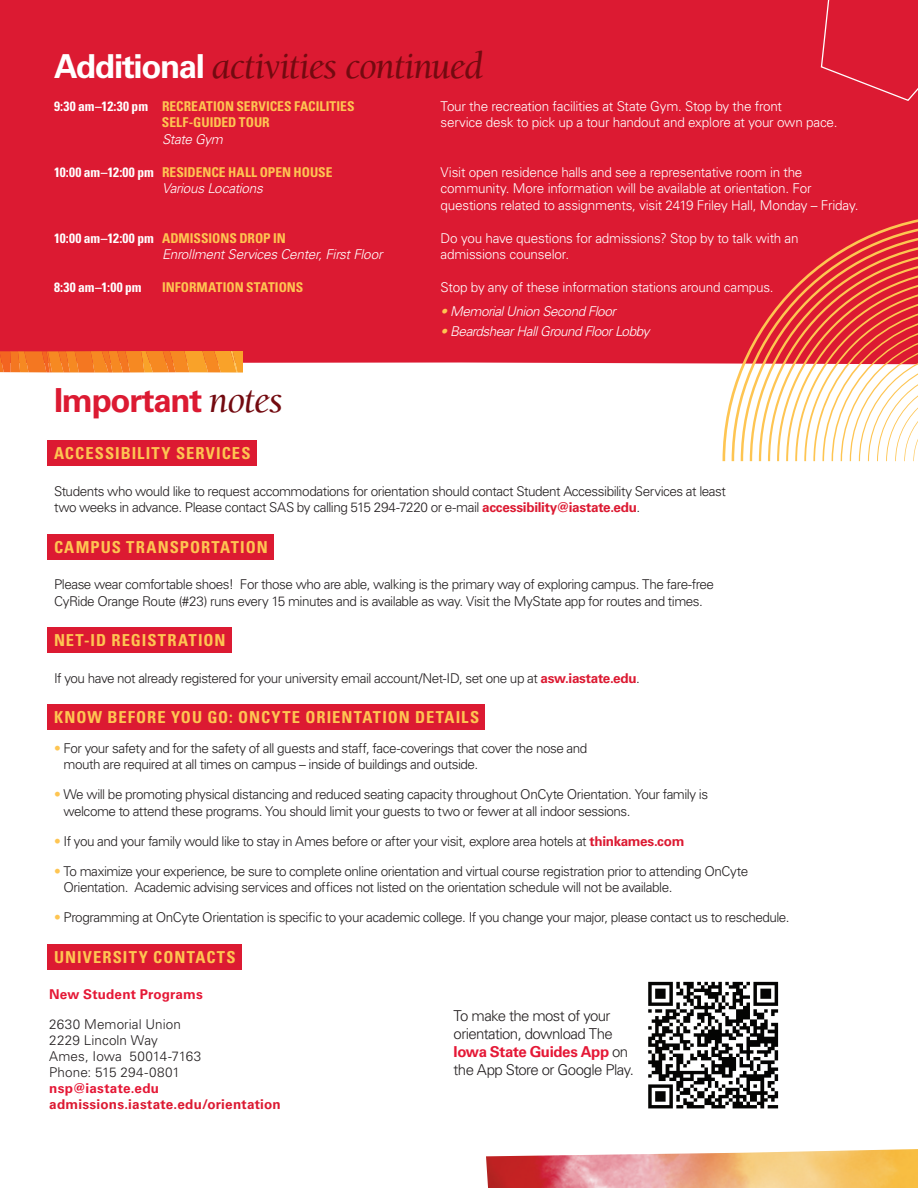
<style>
.page{position:relative;width:918px;height:1188px;background:#fff}
.page>*{position:absolute;margin:0;border:0;box-sizing:border-box;transform-origin:0 0}
.Headline{font:italic 39px "Berkeley Std";letter-spacing:-.035em;color:#730a10}
.Headline-2{font:700 33px "Univers LT Std";letter-spacing:-.035em;color:#dc1a32}
.Subhead___Shading_Ca{font:700 condensed 16.5px "Univers LT Std";letter-spacing:.06em;color:#fec552}
.Body_Copy{font:300 15px/18px "Univers LT Std";letter-spacing:-.04em;color:#231f20}
.Body_Copy-2{font:300 13.5px/16.5px "Univers LT Std";letter-spacing:-.035em;color:#231f20}
.t1{font:300 13.5px/16.5px "Univers LT Std";letter-spacing:-.015em;color:#fff}
.t2{font:700 condensed 13.5px/16.5px "Univers LT Std";color:#fec552}
.t3{font:italic 300 13.5px "Univers LT Std";letter-spacing:-.03em;color:#fff}
.Body_Copy-3{font:300 13.5px/16px "Univers LT Std";letter-spacing:.005em;color:#231f20}
.t4{font:700 13.5px "Univers LT Std";letter-spacing:.02em;color:#dc1a32}
.t5{font:700 13.5px "Univers LT Std";letter-spacing:.015em;color:#e51836}
.t6{font:700 condensed 13.5px "Univers LT Std";letter-spacing:.01em;color:#fff}
.s1{font-family:"Univers LT Std";font-weight:700;font-style:normal;font-size:33px;color:#fff}
.s2{color:#fff}
.s3{color:#fec552}
.s4{font-family:"Berkeley Std";font-weight:400;font-style:italic;font-size:39px;color:#730a10}
.s5{font-weight:700;color:#dc1a32}
.s6{font-weight:700;color:#e51836}
</style>
<div class="page">
<div style="left:0;top:0;width:918px;height:364px;background:#dc1a32"></div>
<div style="left:47px;top:440px;width:209px;height:26px;background:#dc1a32"></div>
<div style="left:47px;top:534px;width:227px;height:25px;background:#dc1a32"></div>
<div style="left:47px;top:627px;width:184px;height:26px;background:#dc1a32"></div>
<div style="left:47px;top:704px;width:438px;height:26px;background:#dc1a32"></div>
<svg style="left:723px;top:214px;width:195px;height:247px"></svg>
<svg style="left:0;top:351px;width:243px;height:22px;background:#f5892a"></svg>
<div style="left:820px;top:0;width:98px;height:102px;background:#dc1a32"></div>
<div style="left:47px;top:945px;width:195px;height:25px;background:#dc1a32"></div>
<img style="left:486px;top:1149px;width:432px;height:39px">
<img style="left:648px;top:981px;width:131px;height:128px">
<p class="Headline" style="left:54px;top:45px;width:430px"><span class="s1">Additional</span> activities continued</p>
<p class="t2" style="left:162px;top:98px;width:194px;text-indent:-108px"><span class="s2">9:30 am–12:30 pm</span> RECREATION SERVICES FACILITIES<br>SELF-GUIDED TOUR</p>
<p class="t3" style="left:162px;top:131px;width:62px">State Gym</p>
<p class="t2" style="left:54px;top:164px;width:280px"><span class="s2">10:00 am–12:00 pm</span> RESIDENCE HALL OPEN HOUSE</p>
<p class="t3" style="left:162px;top:181px;width:102px">Various Locations</p>
<p class="t2" style="left:54px;top:230px;width:233px"><span class="s2">10:00 am–12:00 pm</span> ADMISSIONS DROP IN</p>
<p class="t3" style="left:162px;top:247px;width:222px">Enrollment Services Center, First Floor</p>
<p class="t6" style="left:54px;top:279px;width:89px">8:30 am–1:00 pm</p>
<p class="t2" style="left:162px;top:279px;width:143px">INFORMATION STATIONS</p>
<p class="t1" style="left:441px;top:98px;width:398px">Tour the recreation facilities at State Gym. Stop by the front<br>service desk to pick up a tour handout and explore at your own pace.</p>
<p class="t1" style="left:441px;top:164px;width:420px">Visit open residence halls and see a representative room in the community. More information will be available at orientation. For questions related to assignments, visit 2419 Friley Hall, Monday – Friday.</p>
<p class="t1" style="left:441px;top:230px;width:360px">Do you have questions for admissions? Stop by to talk with an admissions counselor.</p>
<p class="t1" style="left:441px;top:279px;width:335px">Stop by any of these information stations around campus.</p>
<p class="t3" style="left:441px;top:304px;width:177px"><span class="s3">•</span> Memorial Union Second Floor</p>
<p class="t3" style="left:441px;top:323px;width:210px"><span class="s3">•</span> Beardshear Hall Ground Floor Lobby</p>
<p class="Headline-2" style="left:54px;top:381px;width:230px">Important <span class="s4">notes</span></p>
<p class="Subhead___Shading_Ca" style="left:54px;top:443px;width:198px">ACCESSIBILITY SERVICES</p>
<p class="Body_Copy-2" style="left:54px;top:483px;width:673px">Students who would like to request accommodations for orientation should contact Student Accessibility Services at least two weeks in advance. Please contact SAS by calling 515 294-7220 or e-mail <span class="s5">accessibility@iastate.edu</span>.</p>
<p class="Subhead___Shading_Ca" style="left:54px;top:537px;width:215px">CAMPUS TRANSPORTATION</p>
<p class="Body_Copy-2" style="left:54px;top:576px;width:662px">Please wear comfortable shoes! For those who are able, walking is the primary way of exploring campus. The fare-free<br>CyRide Orange Route (#23) runs every 15 minutes and is available as way. Visit the MyState app for routes and times.</p>
<p class="Subhead___Shading_Ca" style="left:54px;top:630px;width:173px">NET-ID REGISTRATION</p>
<p class="Body_Copy-2" style="left:54px;top:670px;width:587px">If you have not already registered for your university email account/Net-ID, set one up at <span class="s5">asw.iastate.edu</span>.</p>
<p class="Subhead___Shading_Ca" style="left:54px;top:707px;width:427px">KNOW BEFORE YOU GO: ONCYTE ORIENTATION DETAILS</p>
<p class="Body_Copy-2" style="left:63px;top:740px;width:526px;text-indent:-9px"><span class="s3">•</span> For your safety and for the safety of all guests and staff, face-coverings that cover the nose and mouth are required at all times on campus – inside of buildings and outside.</p>
<p class="Body_Copy-2" style="left:63px;top:786px;width:646px;text-indent:-9px"><span class="s3">•</span> We will be promoting physical distancing and reduced seating capacity throughout OnCyte Orientation. Your family is welcome to attend these programs. You should limit your guests to two or fewer at all indoor sessions.</p>
<p class="Body_Copy-2" style="left:54px;top:833px;width:632px"><span class="s3">•</span> If you and your family would like to stay in Ames before or after your visit, explore area hotels at <span class="s5">thinkames.com</span></p>
<p class="Body_Copy-2" style="left:63px;top:863px;width:686px;text-indent:-9px"><span class="s3">•</span> To maximize your experience, be sure to complete online orientation and virtual course registration prior to attending OnCyte<br>Orientation. Academic advising services and offices not listed on the orientation schedule will not be available.</p>
<p class="Body_Copy-2" style="left:54px;top:909px;width:737px"><span class="s3">•</span> Programming at OnCyte Orientation is specific to your academic college. If you change your major, please contact us to reschedule.</p>
<p class="Subhead___Shading_Ca" style="left:54px;top:947px;width:183px">UNIVERSITY CONTACTS</p>
<p class="t5" style="left:49px;top:986px;width:155px">New Student Programs</p>
<p class="Body_Copy-3" style="left:49px;top:1016px;width:133px">2630 Memorial Union<br>2229 Lincoln Way</p>
<p class="Body_Copy-3" style="left:49px;top:1048px;width:154px">Ames, Iowa 50014-7163</p>
<p class="Body_Copy-3" style="left:49px;top:1064px;width:132px">Phone: 515 294-0801</p>
<p class="t5" style="left:49px;top:1080px;width:111px">nsp@iastate.edu</p>
<p class="t4" style="left:49px;top:1096px;width:233px">admissions.iastate.edu/orientation</p>
<p class="Body_Copy" style="left:454px;top:1006px;width:182px">To make the most of your orientation, download The<br><span class="s6">Iowa State Guides App</span> on the App Store or Google Play.</p>
</div>
